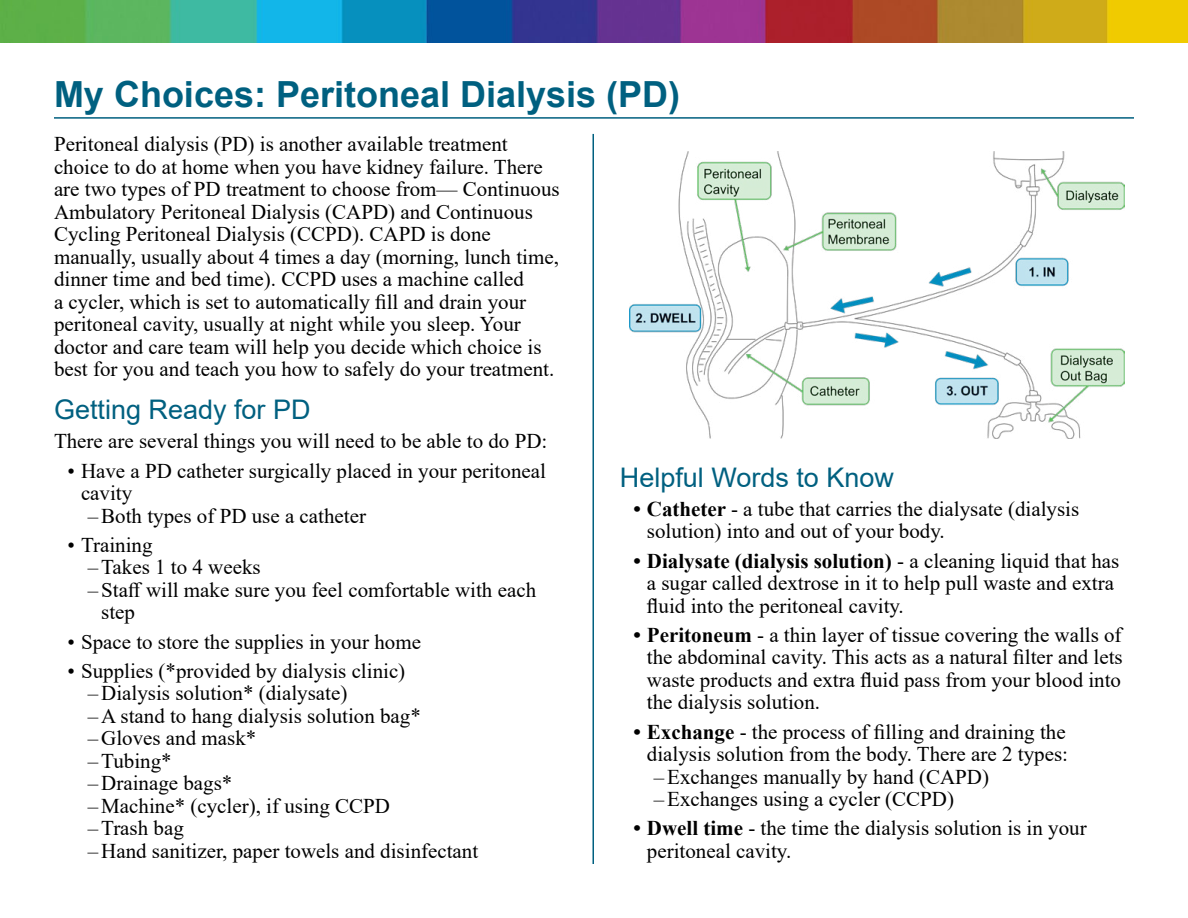
<style>
.page{position:relative;width:1188px;height:918px;background:#fff}
.page>*{position:absolute;margin:0;border:0;box-sizing:border-box;transform-origin:0 0}
.t1{font:700 36px "Arial";color:#006080}
.t2{font:27px "Arial";color:#006080}
.t3{font:21px/22.5px "Times New Roman";color:#000}
.s1{font-weight:700}
</style>
<div class="page">
<img style="left:0;top:0;width:1188px;height:42px">
<hr style="left:54px;top:117px;width:1080px;height:2px;background:#006080">
<hr style="left:592px;top:134px;width:2px;height:730px;background:#006080">
<img style="left:629px;top:152px;width:496px;height:287px">
<p class="t1" style="left:54px;top:69px;width:628px">My Choices: Peritoneal Dialysis (PD)</p>
<p class="t3" style="left:54px;top:133px;width:507px">Peritoneal dialysis (PD) is another available treatment choice to do at home when you have kidney failure. There are two types of PD treatment to choose from— Continuous Ambulatory Peritoneal Dialysis (CAPD) and Continuous Cycling Peritoneal Dialysis (CCPD). CAPD is done manually, usually about 4 times a day (morning, lunch time, dinner time and bed time). CCPD uses a machine called<br>a cycler, which is set to automatically fill and drain your peritoneal cavity, usually at night while you sleep. Your doctor and care team will help you decide which choice is best for you and teach you how to safely do your treatment.</p>
<p class="t2" style="left:54px;top:391px;width:258px">Getting Ready for PD</p>
<p class="t3" style="left:54px;top:429px;width:495px">There are several things you will need to be able to do PD:</p>
<p class="t3" style="left:81px;top:459px;width:466px;text-indent:-14px">• Have a PD catheter surgically placed in your peritoneal cavity</p>
<p class="t3" style="left:88px;top:504px;width:280px">–Both types of PD use a catheter</p>
<p class="t3" style="left:68px;top:533px;width:87px">• Training</p>
<p class="t3" style="left:88px;top:555px;width:174px">–Takes 1 to 4 weeks</p>
<p class="t3" style="left:101px;top:578px;width:436px;text-indent:-14px">– Staff will make sure you feel comfortable with each step</p>
<p class="t3" style="left:68px;top:630px;width:355px">• Space to store the supplies in your home</p>
<p class="t3" style="left:68px;top:659px;width:339px">• Supplies (*provided by dialysis clinic)</p>
<p class="t3" style="left:88px;top:681px;width:261px">–Dialysis solution* (dialysate)</p>
<p class="t3" style="left:88px;top:704px;width:335px">–A stand to hang dialysis solution bag*</p>
<p class="t3" style="left:88px;top:726px;width:170px">–Gloves and mask*</p>
<p class="t3" style="left:88px;top:749px;width:85px">–Tubing*</p>
<p class="t3" style="left:88px;top:771px;width:146px">–Drainage bags*</p>
<p class="t3" style="left:88px;top:794px;width:304px">–Machine* (cycler), if using CCPD</p>
<p class="t3" style="left:88px;top:816px;width:98px">–Trash bag</p>
<p class="t3" style="left:88px;top:839px;width:392px">–Hand sanitizer, paper towels and disinfectant</p>
<p class="t2" style="left:620px;top:458px;width:276px">Helpful Words to Know</p>
<p class="t3" style="left:647px;top:497px;width:434px;text-indent:-14px"><span class="s1">• Catheter</span> - a tube that carries the dialysate (dialysis solution) into and out of your body.</p>
<p class="t3" style="left:647px;top:549px;width:474px;text-indent:-14px"><span class="s1">• Dialysate (dialysis solution)</span> - a cleaning liquid that has a sugar called dextrose in it to help pull waste and extra fluid into the peritoneal cavity.</p>
<p class="t3" style="left:647px;top:623px;width:477px;text-align:justify;text-indent:-14px"><span class="s1">• Peritoneum</span> - a thin layer of tissue covering the walls of the abdominal cavity. This acts as a natural filter and lets waste products and extra fluid pass from your blood into the dialysis solution.</p>
<p class="t3" style="left:633px;top:720px;width:436px;text-align:right"><span class="s1">• Exchange</span> - the process of filling and draining the dialysis solution from the body. There are 2 types:</p>
<p class="t3" style="left:654px;top:765px;width:337px">–Exchanges manually by hand (CAPD)</p>
<p class="t3" style="left:654px;top:787px;width:302px">–Exchanges using a cycler (CCPD)</p>
<p class="t3" style="left:647px;top:816px;width:441px;text-indent:-14px"><span class="s1">• Dwell time</span> - the time the dialysis solution is in your peritoneal cavity.</p>
</div>
